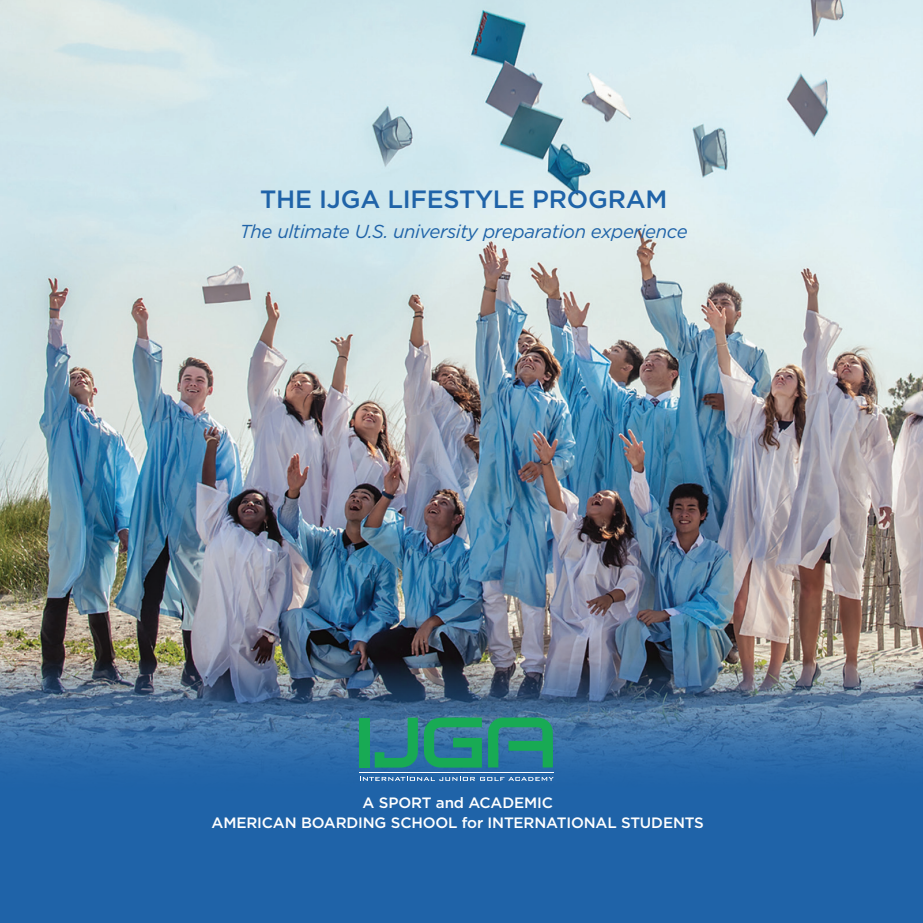
<style>
.page{position:relative;width:923px;height:923px;background:#fff}
.page>*{position:absolute;margin:0;border:0;box-sizing:border-box;transform-origin:0 0}
.t1{font:500 25px "Gotham";letter-spacing:-.01em;color:#1f63a8}
.t2{font:italic 18.75px "Gotham";letter-spacing:-.02em;color:#1f63a8}
.t3{font:500 15px "Gotham";letter-spacing:-.01em;color:#fff}
</style>
<div class="page">
<div style="left:0;top:0;width:922px;height:922px;background:#1f63a8"></div>
<img style="left:0;top:0;width:922px;height:778px">
<svg style="left:424px;top:717px;width:58px;height:50px;background:#269175"></svg>
<svg style="left:375px;top:717px;width:43px;height:50px;background:#2f8686"></svg>
<div style="left:360px;top:717px;width:10px;height:50px;background:#18aa54"></div>
<svg style="left:488px;top:717px;width:65px;height:50px;background:#278d7b"></svg>
<svg style="left:359px;top:777px;width:194px;height:4px"></svg>
<hr style="left:359px;top:772px;width:194px;height:1px;background:#fff">
<p class="t1" style="left:260px;top:182px;width:408px">THE IJGA LIFESTYLE PROGRAM</p>
<p class="t2" style="left:240px;top:219px;width:449px">The ultimate U.S. university preparation experience</p>
<p class="t3" style="left:362px;top:793px;width:192px">A SPORT and ACADEMIC</p>
<p class="t3" style="left:212px;top:813px;width:494px">AMERICAN BOARDING SCHOOL for INTERNATIONAL STUDENTS</p>
</div>
